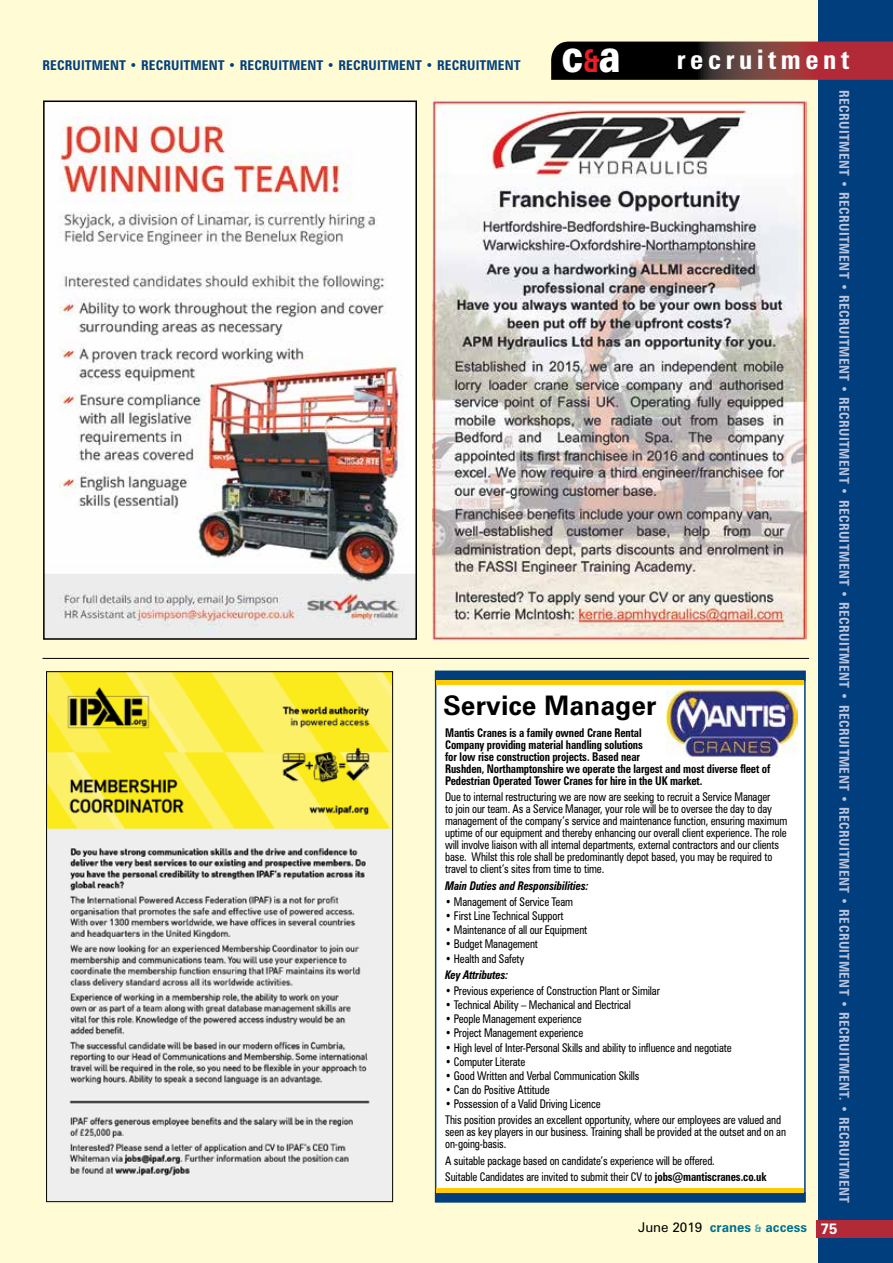
<style>
.page{position:relative;width:893px;height:1263px;background:#fffcd5}
.page>*{position:absolute;margin:0;border:0;box-sizing:border-box;transform-origin:0 0}
.t1{font:700 condensed 27px "Zurich BT";letter-spacing:.17em;color:#fff}
.t2{font:700 27px "Zurich BT";color:#000}
.t3{font:700 condensed 13.5px "Zurich BT";letter-spacing:.03em;color:#bbc2db}
.t4{font:700 condensed 13.5px "Zurich BT";letter-spacing:.01em;color:#003e7e}
.t5{font:700 13.5px "Zurich BT";color:#00728f}
.t6{font:condensed 12px/12px "Zurich BT";letter-spacing:-.01em;color:#000;scale:.9 1}
.t7{font:700 condensed 12px/12px "Zurich BT";letter-spacing:-.01em;color:#000;scale:.9 1}
.t8{font:italic 700 condensed 12px "Zurich BT";letter-spacing:-.01em;color:#000;scale:.9 1}
.s1{font-weight:900;font-stretch:normal;font-size:45.9px}
.s2{font-stretch:normal;font-size:31.65px;color:#ed1d24}
.s3{font-weight:700}
.s4{font-weight:400;color:#000}
.s5{font-size:10.5px;color:#3c9db6}
.s6{font-size:15px;color:#fff}
</style>
<div class="page">
<div style="left:818px;top:0;width:75px;height:1263px;background:#003e7e"></div>
<hr style="left:43px;top:658px;width:766px;height:1px;background:#000">
<svg style="left:551px;top:42px;width:342px;height:38px;background:#512022"></svg>
<div style="left:816px;top:1220px;width:77px;height:17px;background:#b22a37"></div>
<img style="left:46px;top:104px;width:368px;height:533px">
<div style="left:43px;top:101px;width:374px;height:539px;border:2px solid #000"></div>
<img style="left:432px;top:101px;width:375px;height:540px">
<img style="left:48px;top:673px;width:343px;height:527px">
<div style="left:435px;top:671px;width:371px;height:531px;background:#fff;border:2px solid #003e7e"></div>
<img style="left:667px;top:685px;width:131px;height:73px">
<div style="left:435px;top:1192px;width:371px;height:10px;background:#003e7e"></div>
<div style="left:435px;top:671px;width:371px;height:10px;background:#003e7e"></div>
<div style="left:436px;top:1188px;width:368px;height:5px;background:#ffcb05"></div>
<div style="left:436px;top:680px;width:368px;height:5px;background:#ffcb05"></div>
<h1 class="t1" style="left:561px;top:43px;width:289px"><span class="s1">c</span><span class="s2">&amp;</span><span class="s1">a</span> recruitment</h1>
<p class="t3" style="left:853px;top:90px;width:1115px;rotate:90deg">RECRUITMENT • RECRUITMENT • RECRUITMENT • RECRUITMENT • RECRUITMENT • RECRUITMENT • RECRUITMENT • RECRUITMENT • RECRUITMENT • RECRUITMENT. • RECRUITMENT</p>
<p class="t4" style="left:43px;top:57px;width:480px">RECRUITMENT • RECRUITMENT • RECRUITMENT • RECRUITMENT • RECRUITMENT</p>
<h1 class="t2" style="left:443px;top:689px;width:215px">Service Manager</h1>
<p class="t7" style="left:445px;top:727px;width:363px">Mantis Cranes is a family owned Crane Rental<br>Company providing material handling solutions<br>for low rise construction projects. Based near<br>Rushden, Northamptonshire we operate the largest and most diverse fleet of Pedestrian Operated Tower Cranes for hire in the UK market.</p>
<p class="t6" style="left:445px;top:791px;width:382px">Due to internal restructuring we are now are seeking to recruit a Service Manager<br>to join our team. As a Service Manager, your role will be to oversee the day to day management of the company’s service and maintenance function, ensuring maximum uptime of our equipment and thereby enhancing our overall client experience. The role will involve liaison with all internal departments, external contractors and our clients base. Whilst this role shall be predominantly depot based, you may be required to travel to client’s sites from time to time.</p>
<p class="t8" style="left:445px;top:878px;width:161px">Main Duties and Responsibilities:</p>
<p class="t6" style="left:445px;top:896px;width:144px">• Management of Service Team</p>
<p class="t6" style="left:445px;top:910px;width:133px">• First Line Technical Support</p>
<p class="t6" style="left:445px;top:924px;width:160px">• Maintenance of all our Equipment</p>
<p class="t6" style="left:445px;top:938px;width:105px">• Budget Management</p>
<p class="t6" style="left:445px;top:952px;width:90px">• Health and Safety</p>
<p class="t8" style="left:445px;top:967px;width:72px">Key Attributes:</p>
<p class="t6" style="left:445px;top:985px;width:240px">• Previous experience of Construction Plant or Similar</p>
<p class="t6" style="left:445px;top:999px;width:208px">• Technical Ability – Mechanical and Electrical</p>
<p class="t6" style="left:445px;top:1013px;width:153px">• People Management experience</p>
<p class="t6" style="left:445px;top:1027px;width:155px">• Project Management experience</p>
<p class="t6" style="left:445px;top:1041px;width:320px">• High level of Inter-Personal Skills and ability to influence and negotiate</p>
<p class="t6" style="left:445px;top:1055px;width:91px">• Computer Literate</p>
<p class="t6" style="left:445px;top:1069px;width:218px">• Good Written and Verbal Communication Skills</p>
<p class="t6" style="left:445px;top:1083px;width:118px">• Can do Positive Attitude</p>
<p class="t6" style="left:445px;top:1095px;width:375px;line-height:16.2px">• Possession of a Valid Driving Licence<br>This position provides an excellent opportunity, where our employees are valued and</p>
<p class="t6" style="left:445px;top:1126px;width:380px">seen as key players in our business. Training shall be provided at the outset and on an on-going-basis.</p>
<p class="t6" style="left:445px;top:1152px;width:359px;line-height:16.2px">A suitable package based on candidate’s experience will be offered.<br>Suitable Candidates are invited to submit their CV to <span class="s3">jobs@mantiscranes.co.uk</span></p>
<p class="t5" style="left:638px;top:1219px;width:201px"><span class="s4">June 2019</span> cranes <span class="s5">&amp;</span> access <span class="s6">75</span></p>
</div>
